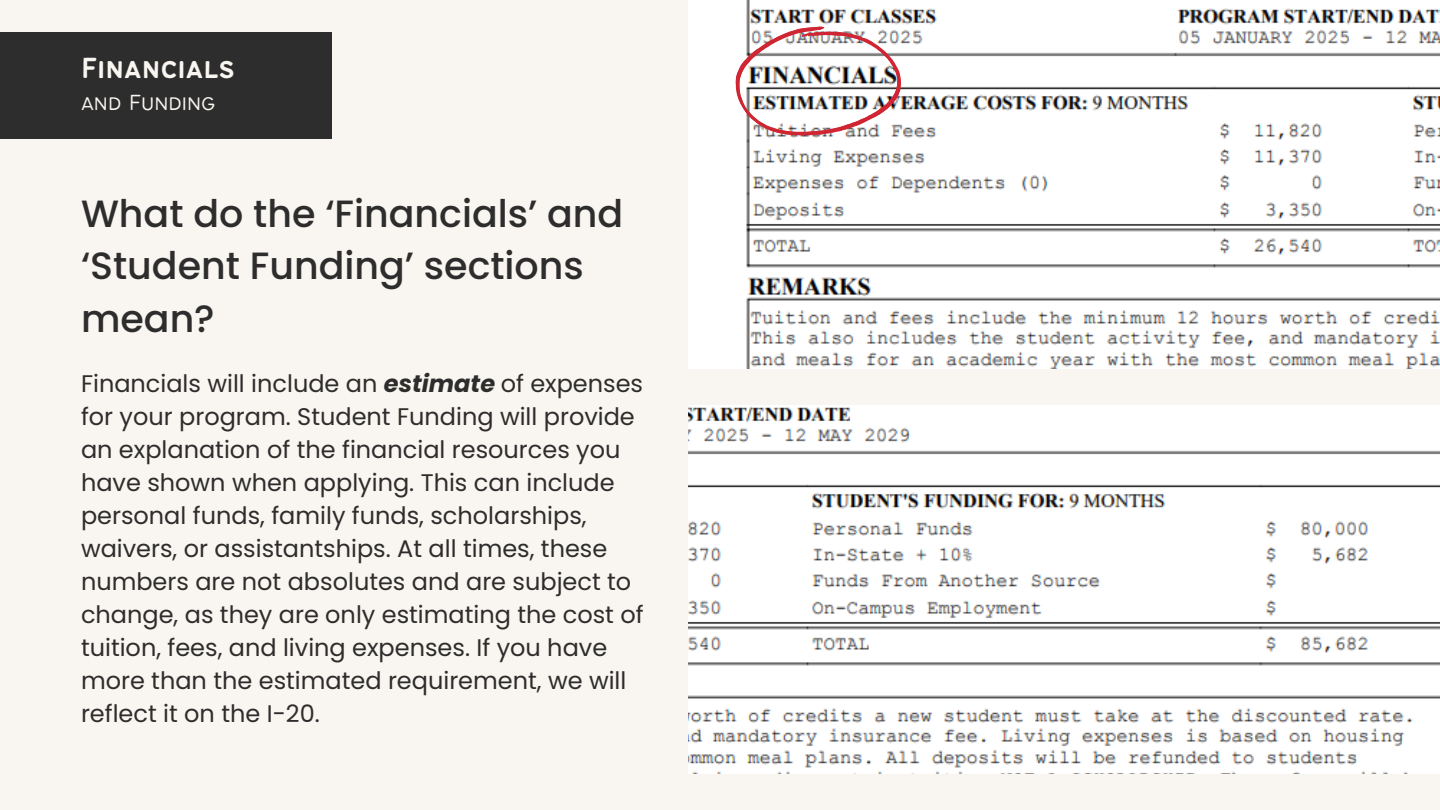
<style>
.page{position:relative;width:1440px;height:810px;background:#f9f5f0}
.page>*{position:absolute;margin:0;border:0;box-sizing:border-box;transform-origin:0 0}
.t1{font:500 38px/52.5px "Poppins";color:#2d2d2d}
.t2{font:32px "Bantayog";color:#f9f5f0}
.t3{font:24px/33px "Poppins";color:#2d2d2d}
.t4{font:300 24px "Bantayog";color:#f9f5f0}
.s1{font-weight:700;font-style:italic}
</style>
<div class="page">
<div style="left:0;top:32px;width:332px;height:107px;background:#2d2d2d"></div>
<img style="left:688px;top:0;width:752px;height:369px">
<img style="left:688px;top:405px;width:752px;height:369px">
<img style="left:736px;top:27px;width:165px;height:108px">
<p class="t2" style="left:81px;top:56px;width:156px">Financials</p>
<p class="t4" style="left:81px;top:93px;width:136px">and Funding</p>
<p class="t1" style="left:81px;top:187px;width:544px">What do the ‘Financials’ and ‘Student Funding’ sections mean?</p>
<p class="t3" style="left:81px;top:367px;width:564px">Financials will include an <span class="s1">estimate</span> of expenses for your program. Student Funding will provide an explanation of the financial resources you have shown when applying. This can include personal funds, family funds, scholarships, waivers, or assistantships. At all times, these numbers are not absolutes and are subject to change, as they are only estimating the cost of tuition, fees, and living expenses. If you have more than the estimated requirement, we will reflect it on the I-20.</p>
</div>
